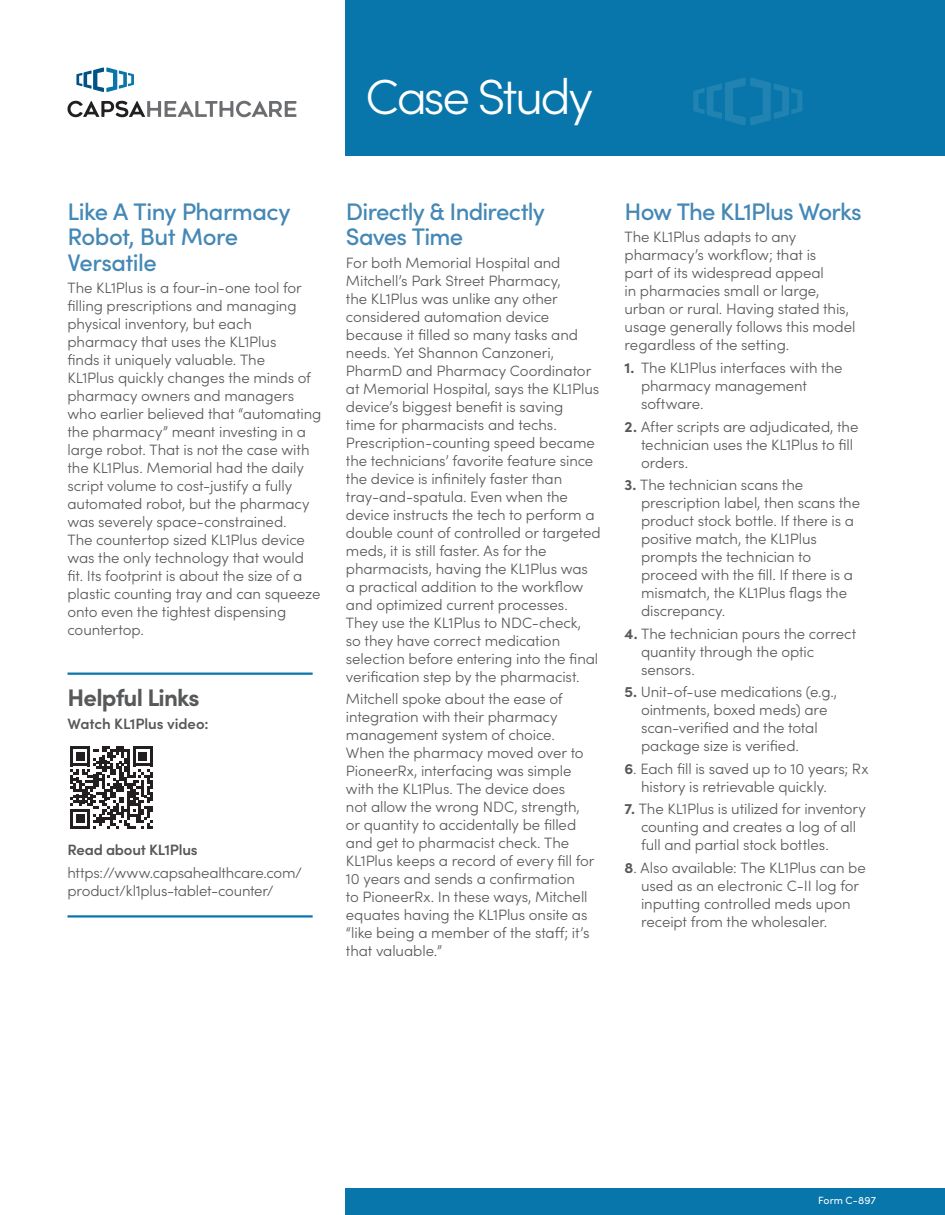
<style>
.page{position:relative;width:945px;height:1215px;background:#fff}
.page>*{position:absolute;margin:0;border:0;box-sizing:border-box;transform-origin:0 0}
.t1{font:300 49.5px "Sofia Pro";letter-spacing:-.045em;color:#fff}
.t2{font:500 24px/25.5px "Sofia Pro";letter-spacing:-.03em;color:#4488b6}
.t3{font:700 24px "Sofia Pro";letter-spacing:-.035em;color:#57585a}
.t4{font:300 15px/18px "Sofia Pro";letter-spacing:-.005em;color:#57585a}
.t5{font:600 15px "Sofia Pro";letter-spacing:-.01em;color:#57585a}
.t6{font:10.5px "Sofia Pro";letter-spacing:.01em;color:#fff}
.s1{font-weight:700}
</style>
<div class="page">
<div style="left:346px;top:0;width:599px;height:155px;background:#0876aa"></div>
<div style="left:346px;top:1188px;width:599px;height:27px;background:#0876aa"></div>
<svg style="left:68px;top:101px;width:228px;height:16px"></svg>
<svg style="left:76px;top:68px;width:58px;height:24px"></svg>
<svg style="left:693px;top:78px;width:109px;height:47px"></svg>
<hr style="left:68px;top:673px;width:245px;height:2px;background:#0876aa">
<hr style="left:68px;top:915px;width:245px;height:3px;background:#0876aa">
<svg style="left:71px;top:746px;width:82px;height:83px"></svg>
<h1 class="t1" style="left:366px;top:61px;width:229px">Case Study</h1>
<h2 class="t2" style="left:68px;top:197px;width:225px">Like A Tiny Pharmacy<br>Robot, But More<br>Versatile</h2>
<p class="t4" style="left:68px;top:278px;width:255px">The KL1Plus is a four-in-one tool for filling prescriptions and managing physical inventory, but each pharmacy that uses the KL1Plus<br>finds it uniquely valuable. The<br>KL1Plus quickly changes the minds of pharmacy owners and managers who earlier believed that “automating the pharmacy” meant investing in a large robot. That is not the case with the KL1Plus. Memorial had the daily script volume to cost-justify a fully automated robot, but the pharmacy was severely space-constrained.<br>The countertop sized KL1Plus device was the only technology that would fit. Its footprint is about the size of a plastic counting tray and can squeeze onto even the tightest dispensing countertop.</p>
<h2 class="t3" style="left:68px;top:679px;width:134px">Helpful Links</h2>
<p class="t5" style="left:68px;top:712px;width:143px">Watch KL1Plus video:</p>
<p class="t5" style="left:68px;top:839px;width:132px">Read about KL1Plus</p>
<p class="t4" style="left:68px;top:863px;width:236px">https://www.capsahealthcare.com/ product/kl1plus-tablet-counter/</p>
<h2 class="t2" style="left:346px;top:197px;width:201px">Directly &amp; Indirectly<br>Saves Time</h2>
<p class="t4" style="left:346px;top:253px;width:256px">For both Memorial Hospital and Mitchell’s Park Street Pharmacy,<br>the KL1Plus was unlike any other considered automation device because it filled so many tasks and needs. Yet Shannon Canzoneri, PharmD and Pharmacy Coordinator at Memorial Hospital, says the KL1Plus device’s biggest benefit is saving<br>time for pharmacists and techs.<br>Prescription-counting speed became the technicians’ favorite feature since the device is infinitely faster than tray-and-spatula. Even when the device instructs the tech to perform a double count of controlled or targeted meds, it is still faster. As for the pharmacists, having the KL1Plus was a practical addition to the workflow and optimized current processes.<br>They use the KL1Plus to NDC-check,<br>so they have correct medication selection before entering into the final verification step by the pharmacist.</p>
<p class="t4" style="left:346px;top:689px;width:250px">Mitchell spoke about the ease of integration with their pharmacy management system of choice.<br>When the pharmacy moved over to PioneerRx, interfacing was simple with the KL1Plus. The device does<br>not allow the wrong NDC, strength, or quantity to accidentally be filled and get to pharmacist check. The KL1Plus keeps a record of every fill for 10 years and sends a confirmation<br>to PioneerRx. In these ways, Mitchell equates having the KL1Plus onsite as “like being a member of the staff; it’s that valuable.”</p>
<h2 class="t2" style="left:625px;top:197px;width:239px">How The KL1Plus Works</h2>
<p class="t4" style="left:625px;top:227px;width:232px">The KL1Plus adapts to any pharmacy’s workflow; that is<br>part of its widespread appeal<br>in pharmacies small or large, urban or rural. Having stated this, usage generally follows this model regardless of the setting.</p>
<p class="t4" style="left:641px;top:358px;width:203px;text-indent:-16px"><span class="s1">1.</span> The KL1Plus interfaces with the pharmacy management software.</p>
<p class="t4" style="left:641px;top:416px;width:219px;text-indent:-16px"><span class="s1">2.</span> After scripts are adjudicated, the technician uses the KL1Plus to fill orders.</p>
<p class="t4" style="left:641px;top:475px;width:221px;text-indent:-16px"><span class="s1">3.</span> The technician scans the prescription label, then scans the product stock bottle. If there is a positive match, the KL1Plus prompts the technician to proceed with the fill. If there is a mismatch, the KL1Plus flags the discrepancy.</p>
<p class="t4" style="left:641px;top:624px;width:217px;text-indent:-16px"><span class="s1">4.</span> The technician pours the correct quantity through the optic sensors.</p>
<p class="t4" style="left:641px;top:682px;width:198px;text-indent:-16px"><span class="s1">5.</span> Unit-of-use medications (e.g., ointments, boxed meds) are scan-verified and the total package size is verified.</p>
<p class="t4" style="left:641px;top:759px;width:229px;text-indent:-16px"><span class="s1">6</span>. Each fill is saved up to 10 years; Rx history is retrievable quickly.</p>
<p class="t4" style="left:641px;top:799px;width:227px;text-indent:-16px"><span class="s1">7.</span> The KL1Plus is utilized for inventory counting and creates a log of all full and partial stock bottles.</p>
<p class="t4" style="left:641px;top:858px;width:226px;text-indent:-16px"><span class="s1">8</span>. Also available: The KL1Plus can be used as an electronic C-II log for inputting controlled meds upon receipt from the wholesaler.</p>
<p class="t6" style="left:818px;top:1193px;width:59px">Form C-897</p>
</div>
